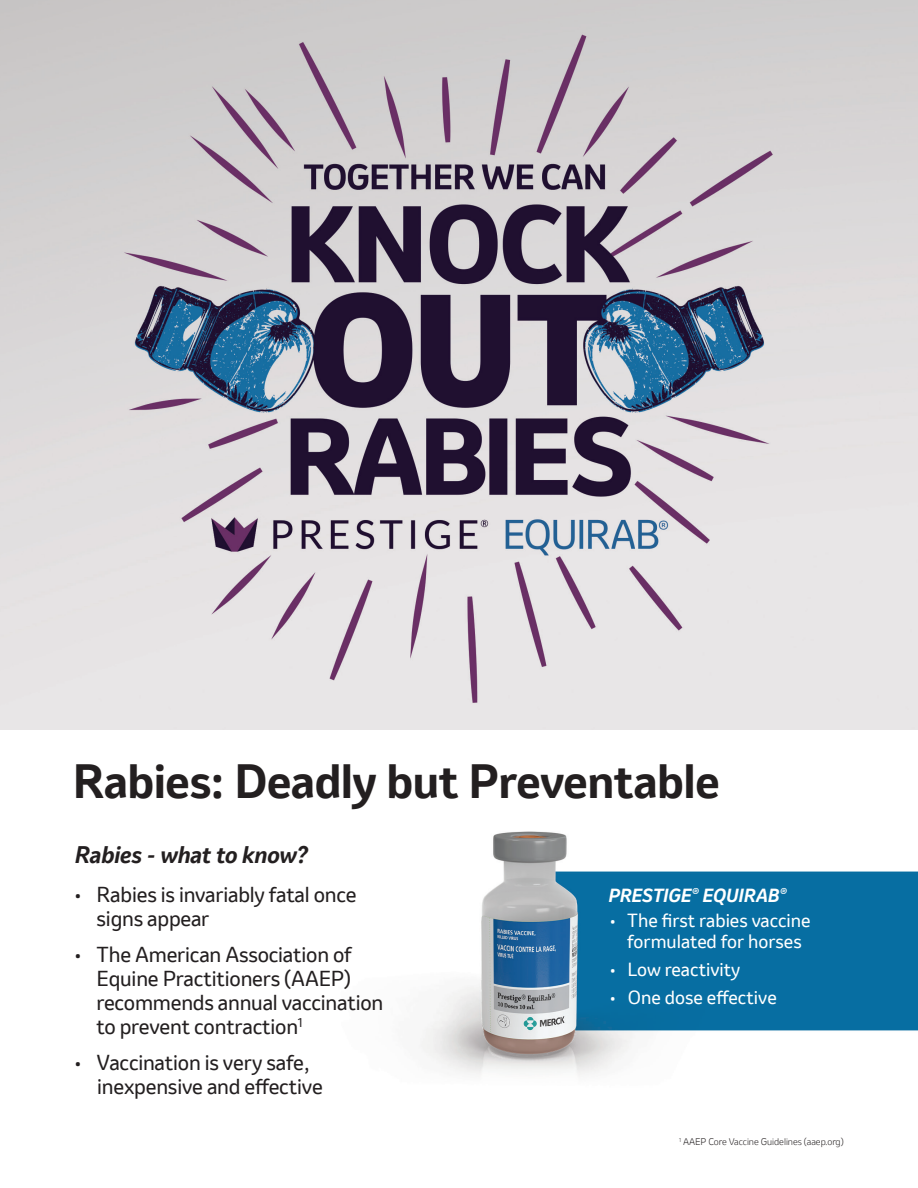
<style>
.page{position:relative;width:918px;height:1188px;background:#fff}
.page>*{position:absolute;margin:0;border:0;box-sizing:border-box;transform-origin:0 0}
.t1{font:700 45px "Invention";letter-spacing:-.01em;color:#231f20}
.t2{font:italic 700 22.5px "Invention";letter-spacing:-.005em;color:#231f20}
.t3{font:20.25px/24px "Invention";letter-spacing:-.01em;color:#231f20}
.t4{font:17.85px/20.1px "Invention";color:#fff;text-align:center}
.t5{font:italic 700 17.85px "Invention";letter-spacing:-.005em;color:#fff}
.t6{font:300 9px "Invention";color:#231f20}
</style>
<div class="page">
<img style="left:0;top:0;width:918px;height:1076px">
<h1 class="t1" style="left:73px;top:748px;width:648px">Rabies: Deadly but Preventable</h1>
<p class="t2" style="left:75px;top:838px;width:234px">Rabies - what to know?</p>
<p class="t3" style="left:97px;top:882px;width:262px;text-indent:-22px">• Rabies is invariably fatal once signs appear</p>
<p class="t3" style="left:97px;top:942px;width:288px;text-indent:-22px">• The American Association of<br>Equine Practitioners (AAEP) recommends annual vaccination to prevent contraction<sup>1</sup></p>
<p class="t3" style="left:97px;top:1050px;width:227px;text-indent:-23px">• Vaccination is very safe, inexpensive and effective</p>
<p class="t5" style="left:608px;top:883px;width:180px">PRESTIGE<sup>®</sup> EQUIRAB<sup>®</sup></p>
<p class="t4" style="left:610px;top:911px;width:203px">• The first rabies vaccine formulated for horses</p>
<p class="t4" style="left:610px;top:959px;width:132px">• Low reactivity</p>
<p class="t4" style="left:610px;top:988px;width:169px">• One dose effective</p>
<p class="t6" style="left:679px;top:1136px;width:166px"><sup>1</sup> AAEP Core Vaccine Guidelines (aaep.org)</p>
</div>
